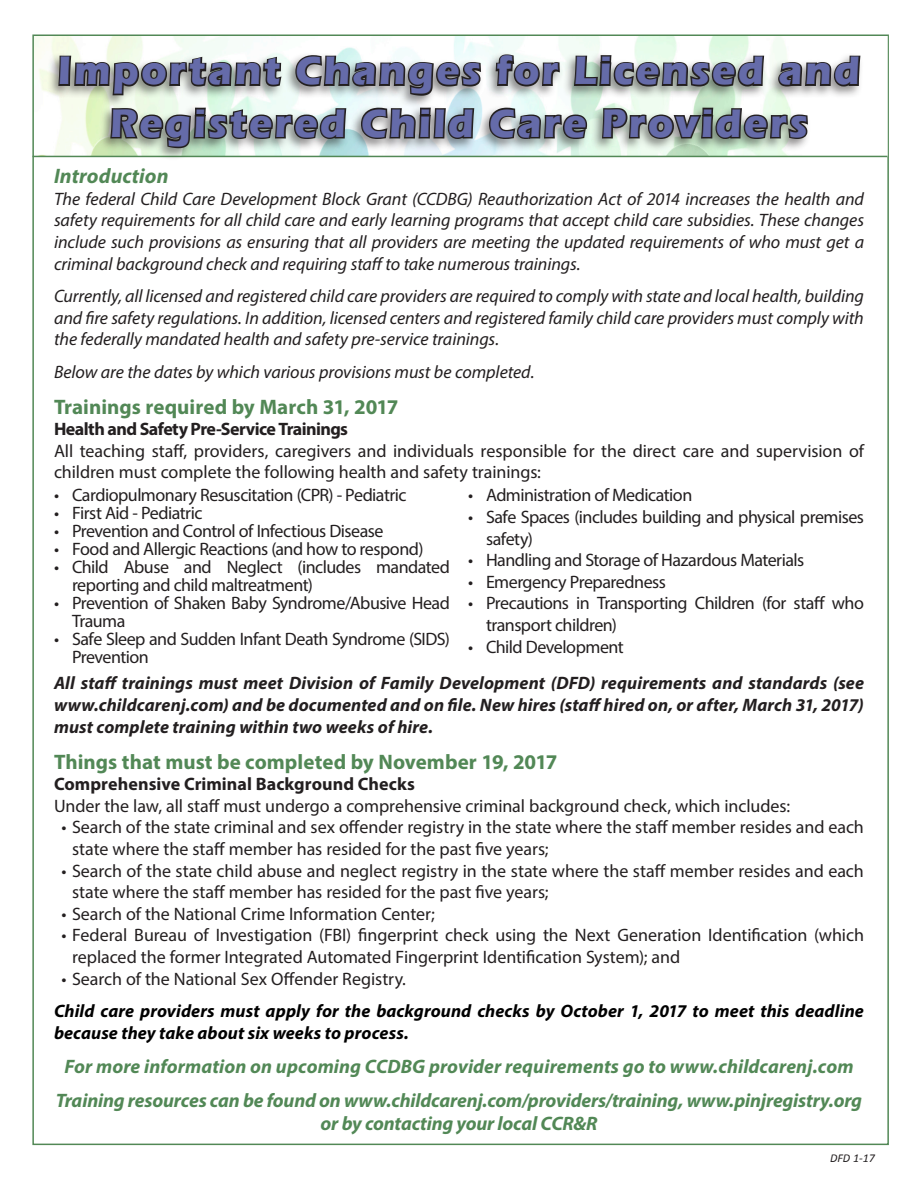
<style>
.page{position:relative;width:918px;height:1188px;background:#fff}
.page>*{position:absolute;margin:0;border:0;box-sizing:border-box;transform-origin:0 0}
.t1{font:700 40.95px/52.5px "Eras ITC";letter-spacing:.065em;color:#656ba9;text-align:center;scale:.95 1}
.t2{font:700 21px "Myriad Pro";color:#528856}
.t3{font:italic 700 21px "Myriad Pro";letter-spacing:.005em;color:#528856}
.t4{font:italic 700 19.5px/23.4px "Myriad Pro";letter-spacing:-.005em;color:#528856;text-align:center}
.t5{font:18px/21.6px "Myriad Pro";letter-spacing:-.01em;color:#231f20}
.t6{font:italic 18px/21.6px "Myriad Pro";letter-spacing:-.005em;color:#231f20;text-align:justify}
.t7{font:18px/18px "Myriad Pro";letter-spacing:-.03em;color:#231f20}
.t8{font:italic 700 18px/21.6px "Myriad Pro";letter-spacing:.005em;color:#231f20;text-align:justify}
.t9{font:italic 700 18px/21.6px "Myriad Pro";letter-spacing:.005em;color:#000}
.t10{font:700 18px "Myriad Pro";letter-spacing:-.01em;color:#231f20}
.t11{font:700 18px "Myriad Pro";letter-spacing:-.03em;color:#231f20}
.t12{font:italic 12px "Calibri";color:#231f20}
</style>
<div class="page">
<img style="left:34px;top:36px;width:854px;height:120px">
<hr style="left:33px;top:156px;width:855px;height:1px;background:#528856">
<svg style="left:57px;top:34px;width:805px;height:124px"></svg>
<p class="t1" style="left:58px;top:45px;width:846px">Important Changes for Licensed and<br>Registered Child Care Providers</p>
<p class="t3" style="left:54px;top:162px;width:116px">Introduction</p>
<p class="t6" style="left:54px;top:188px;width:812px">The federal Child Care Development Block Grant (CCDBG) Reauthorization Act of 2014 increases the health and safety requirements for all child care and early learning programs that accept child care subsidies. These changes include such provisions as ensuring that all providers are meeting the updated requirements of who must get a criminal background check and requiring staff to take numerous trainings.</p>
<p class="t6" style="left:54px;top:285px;width:812px">Currently, all licensed and registered child care providers are required to comply with state and local health, building and fire safety regulations. In addition, licensed centers and registered family child care providers must comply with the federally mandated health and safety pre-service trainings.</p>
<p class="t6" style="left:54px;top:360px;width:482px">Below are the dates by which various provisions must be completed.</p>
<p class="t2" style="left:54px;top:393px;width:346px">Trainings required by March 31, 2017</p>
<p class="t11" style="left:54px;top:417px;width:296px">Health and Safety Pre-Service Trainings</p>
<p class="t5" style="left:54px;top:440px;width:812px">All teaching staff, providers, caregivers and individuals responsible for the direct care and supervision of children must complete the following health and safety trainings:</p>
<p class="t7" style="left:468px;top:486px;width:226px">• Administration of Medication</p>
<p class="t7" style="left:486px;top:506px;width:379px;line-height:21.6px;text-indent:-18px">• Safe Spaces (includes building and physical premises safety)</p>
<p class="t7" style="left:468px;top:551px;width:338px">• Handling and Storage of Hazardous Materials</p>
<p class="t5" style="left:468px;top:571px;width:199px">• Emergency Preparedness</p>
<p class="t7" style="left:486px;top:592px;width:379px;line-height:21.6px;text-indent:-18px">• Precautions in Transporting Children (for staff who transport children)</p>
<p class="t5" style="left:468px;top:635px;width:157px">• Child Development</p>
<p class="t7" style="left:54px;top:486px;width:354px">• Cardiopulmonary Resuscitation (CPR) - Pediatric</p>
<p class="t7" style="left:54px;top:504px;width:150px">• First Aid - Pediatric</p>
<p class="t7" style="left:54px;top:522px;width:331px">• Prevention and Control of Infectious Disease</p>
<p class="t7" style="left:54px;top:540px;width:371px">• Food and Allergic Reactions (and how to respond)</p>
<p class="t7" style="left:72px;top:558px;width:379px;text-indent:-18px">• Child Abuse and Neglect (includes mandated reporting and child maltreatment)</p>
<p class="t7" style="left:72px;top:594px;width:380px;text-indent:-18px">• Prevention of Shaken Baby Syndrome/Abusive Head<br>Trauma</p>
<p class="t7" style="left:72px;top:630px;width:379px;text-indent:-18px">• Safe Sleep and Sudden Infant Death Syndrome (SIDS)<br>Prevention</p>
<p class="t8" style="left:54px;top:672px;width:812px">All staff trainings must meet Division of Family Development (DFD) requirements and standards (see www.childcarenj.com) and be documented and on file. New hires (staff hired on, or after, March 31, 2017) must complete training within two weeks of hire.</p>
<p class="t2" style="left:54px;top:748px;width:505px">Things that must be completed by November 19, 2017</p>
<p class="t10" style="left:54px;top:772px;width:363px">Comprehensive Criminal Background Checks</p>
<p class="t5" style="left:54px;top:795px;width:738px">Under the law, all staff must undergo a comprehensive criminal background check, which includes:</p>
<p class="t5" style="left:72px;top:816px;width:793px;text-indent:-10px">• Search of the state criminal and sex offender registry in the state where the staff member resides and each state where the staff member has resided for the past five years;</p>
<p class="t5" style="left:72px;top:859px;width:793px;text-indent:-10px">• Search of the state child abuse and neglect registry in the state where the staff member resides and each state where the staff member has resided for the past five years;</p>
<p class="t5" style="left:62px;top:903px;width:375px">• Search of the National Crime Information Center;</p>
<p class="t5" style="left:72px;top:924px;width:793px;text-indent:-10px">• Federal Bureau of Investigation (FBI) fingerprint check using the Next Generation Identification (which replaced the former Integrated Automated Fingerprint Identification System); and</p>
<p class="t5" style="left:62px;top:967px;width:346px">• Search of the National Sex Offender Registry.</p>
<p class="t9" style="left:54px;top:1000px;width:811px">Child care providers must apply for the background checks by October 1, 2017 to meet this deadline because they take about six weeks to process.</p>
<p class="t4" style="left:64px;top:1054px;width:791px">For more information on upcoming CCDBG provider requirements go to www.childcarenj.com</p>
<p class="t4" style="left:56px;top:1088px;width:808px">Training resources can be found on www.childcarenj.com/providers/training, www.pinjregistry.org or by contacting your local CCR&amp;R</p>
<p class="t12" style="left:830px;top:1150px;width:46px">DFD 1-17</p>
</div>
